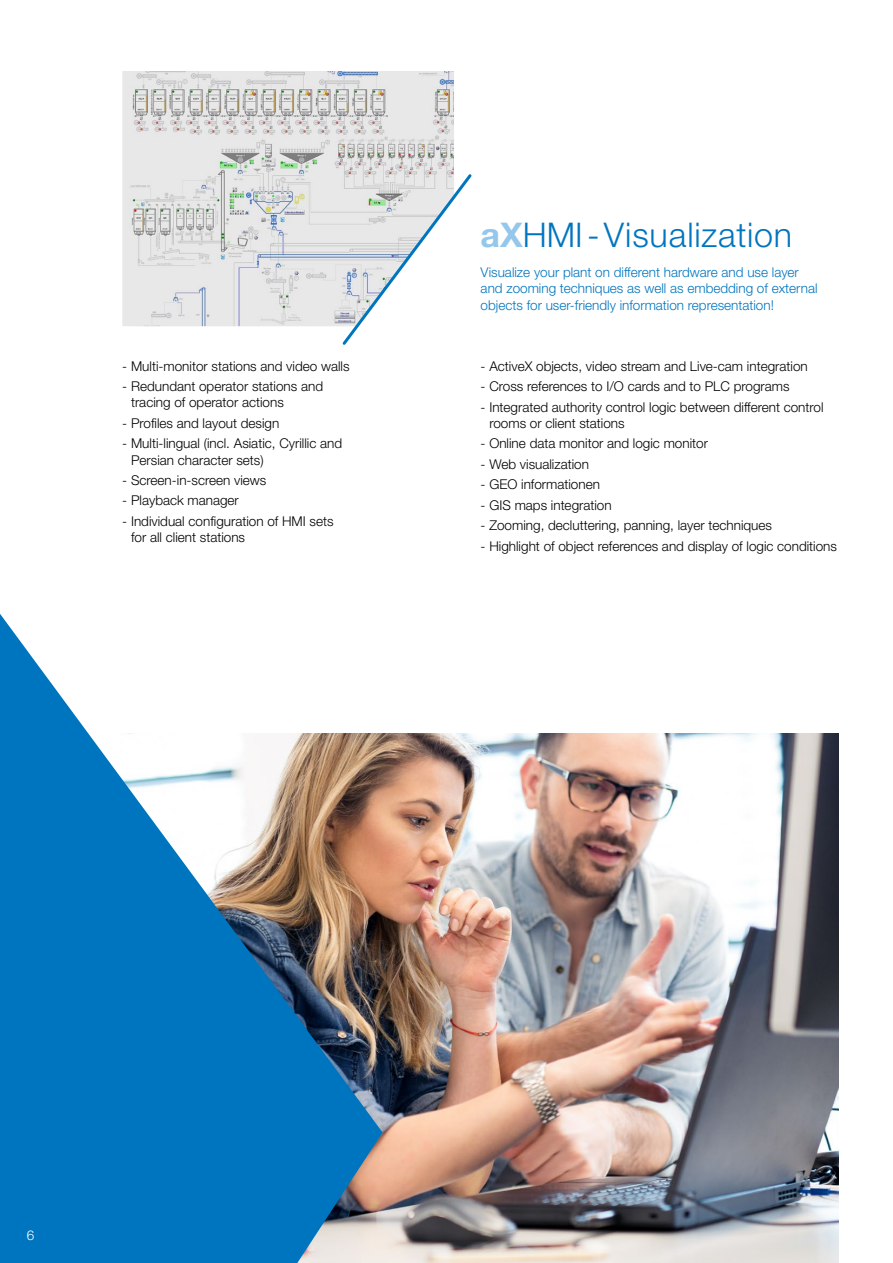
<style>
.page{position:relative;width:893px;height:1263px;background:#fff}
.page>*{position:absolute;margin:0;border:0;box-sizing:border-box;transform-origin:0 0}
.t1{font:300 34.05px "Helvetica Neue";letter-spacing:.025em;color:#0075bf}
.t2{font:300 13.5px/16.2px "Helvetica Neue";color:#000}
.t3{font:300 13.5px/16.5px "Helvetica Neue";color:#0075bf}
.t4{font:300 13.5px "Helvetica Neue";color:#fff}
.s1{font-weight:700;color:#95c7ed}
</style>
<div class="page">
<img style="left:383px;top:733px;width:456px;height:530px">
<svg style="left:0;top:614px;width:383px;height:649px;fill:#0075bf"></svg>
<div style="left:122px;top:71px;width:7px;height:255px;background:#e8e8e8"></div>
<img style="left:129px;top:71px;width:325px;height:255px">
<svg style="left:340px;top:171px;width:132px;height:174px"></svg>
<p class="t2" style="left:122px;top:358px;width:229px">- Multi-monitor stations and video walls</p>
<p class="t2" style="left:131px;top:378px;width:194px;text-indent:-9px">- Redundant operator stations and tracing of operator actions</p>
<p class="t2" style="left:122px;top:415px;width:159px">- Profiles and layout design</p>
<p class="t2" style="left:131px;top:435px;width:213px;text-indent:-9px">- Multi-lingual (incl. Asiatic, Cyrillic and<br>Persian character sets)</p>
<p class="t2" style="left:122px;top:472px;width:146px">- Screen-in-screen views</p>
<p class="t2" style="left:122px;top:492px;width:118px">- Playback manager</p>
<p class="t2" style="left:131px;top:513px;width:204px;text-indent:-9px">- Individual configuration of HMI sets for all client stations</p>
<h1 class="t1" style="left:481px;top:214px;width:313px"><span class="s1">aX</span>HMI-Visualization</h1>
<p class="t3" style="left:481px;top:263px;width:338px">Visualize your plant on different hardware and use layer and zooming techniques as well as embedding of external objects for user-friendly information representation!</p>
<p class="t2" style="left:481px;top:358px;width:329px">- ActiveX objects, video stream and Live-cam integration</p>
<p class="t2" style="left:481px;top:378px;width:310px">- Cross references to I/O cards and to PLC programs</p>
<p class="t2" style="left:489px;top:398px;width:336px;text-indent:-9px">- Integrated authority control logic between different control rooms or client stations</p>
<p class="t2" style="left:481px;top:435px;width:229px">- Online data monitor and logic monitor</p>
<p class="t2" style="left:481px;top:456px;width:110px">- Web visualization</p>
<p class="t2" style="left:481px;top:476px;width:121px">- GEO informationen</p>
<p class="t2" style="left:481px;top:496px;width:133px">- GIS maps integration</p>
<p class="t2" style="left:481px;top:517px;width:293px">- Zooming, decluttering, panning, layer techniques</p>
<p class="t2" style="left:481px;top:537px;width:358px">- Highlight of object references and display of logic conditions</p>
<p class="t4" style="left:27px;top:1226px;width:9px">6</p>
</div>
